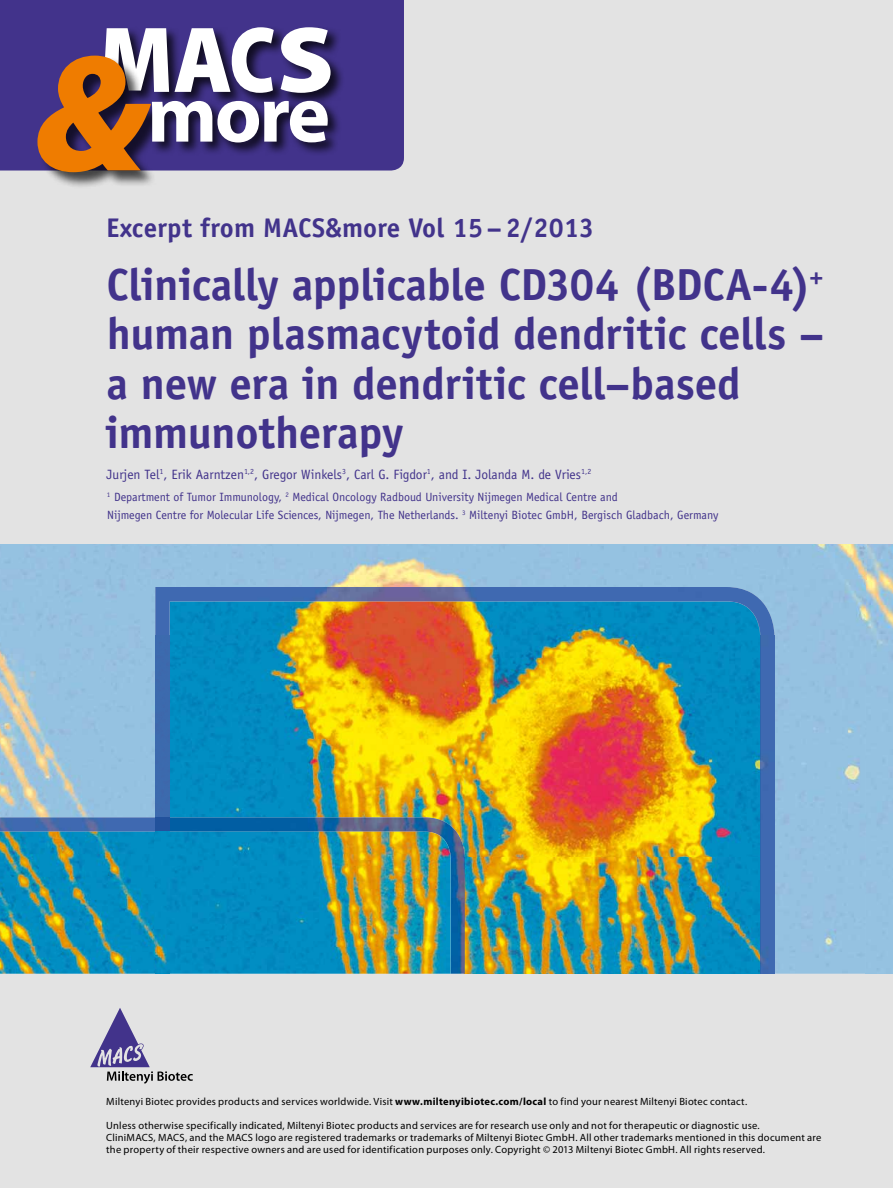
<style>
.page{position:relative;width:893px;height:1188px;background:#e3e3e3}
.page>*{position:absolute;margin:0;border:0;box-sizing:border-box;transform-origin:0 0}
.t1{font:700 45px/49.5px "Officina Sans Std";letter-spacing:-.005em;color:#42338b}
.t2{font:700 27px "Officina Sans Std";letter-spacing:.01em;color:#42338b}
.t3{font:13.5px "Officina Sans Std";color:#42338b}
.t4{font:12px/18px "Officina Sans Std";color:#42338b}
.t5{font:10.5px/12px "Myriad Pro";letter-spacing:.025em;color:#000}
.s1{font-weight:700}
</style>
<div class="page">
<div style="left:0;top:0;width:404px;height:171px;background:#42338b"></div>
<svg style="left:90px;top:1008px;width:103px;height:76px"></svg>
<div style="left:102px;top:25px;width:243px;height:82px;background:#000;opacity:.75"></div>
<div style="left:38px;top:56px;width:129px;height:133px;background:#000;opacity:.7"></div>
<div style="left:150px;top:99px;width:192px;height:58px;background:#000;opacity:.75"></div>
<svg style="left:37px;top:27px;width:294px;height:145px;background:#917682"></svg>
<img style="left:866px;top:545px;width:27px;height:429px">
<img style="left:0;top:545px;width:866px;height:34px">
<img style="left:0;top:579px;width:176px;height:238px">
<img style="left:176px;top:579px;width:690px;height:51px">
<div style="left:774px;top:630px;width:92px;height:344px;background:#95c2e1"></div>
<img style="left:170px;top:636px;width:577px;height:222px">
<img style="left:465px;top:858px;width:282px;height:116px">
<img style="left:155px;top:587px;width:619px;height:49px">
<div style="left:155px;top:635px;width:15px;height:182px;background:#3c6aad"></div>
<img style="left:760px;top:635px;width:14px;height:339px">
<img style="left:747px;top:607px;width:13px;height:367px">
<img style="left:0;top:817px;width:465px;height:157px">
<img style="left:155px;top:833px;width:15px;height:141px">
<img style="left:0;top:832px;width:155px;height:1px">
<img style="left:170px;top:832px;width:281px;height:142px">
<svg style="left:155px;top:832px;width:15px;height:1px"></svg>
<h2 class="t2" style="left:106px;top:211px;width:489px">Excerpt from MACS&amp;more Vol 15 – 2/2013</h2>
<h1 class="t1" style="left:105px;top:259px;width:721px">Clinically applicable CD304 (BDCA-4)<sup>+ </sup>human plasmacytoid dendritic cells – a new era in dendritic cell–based immunotherapy</h1>
<p class="t3" style="left:107px;top:466px;width:486px">Jurjen Tel<sup>1</sup>, Erik Aarntzen<sup>1,2</sup>, Gregor Winkels<sup>3</sup>, Carl G. Figdor<sup>1</sup>, and I. Jolanda M. de Vries<sup>1,2</sup></p>
<p class="t4" style="left:107px;top:488px;width:613px"><sup>1</sup> Department of Tumor Immunology, <sup>2</sup> Medical Oncology Radboud University Nijmegen Medical Centre and<br>Nijmegen Centre for Molecular Life Sciences, Nijmegen, The Netherlands. <sup>3</sup> Miltenyi Biotec GmbH, Bergisch Gladbach, Germany</p>
<p class="t5" style="left:106px;top:1096px;width:642px">Miltenyi Biotec provides products and services worldwide. Visit <span class="s1">www.miltenyibiotec.com/local</span> to find your nearest Miltenyi Biotec contact.</p>
<p class="t5" style="left:106px;top:1120px;width:717px">Unless otherwise specifically indicated, Miltenyi Biotec products and services are for research use only and not for therapeutic or diagnostic use.<br>CliniMACS, MACS, and the MACS logo are registered trademarks or trademarks of Miltenyi Biotec GmbH. All other trademarks mentioned in this document are the property of their respective owners and are used for identification purposes only. Copyright © 2013 Miltenyi Biotec GmbH. All rights reserved.</p>
</div>
